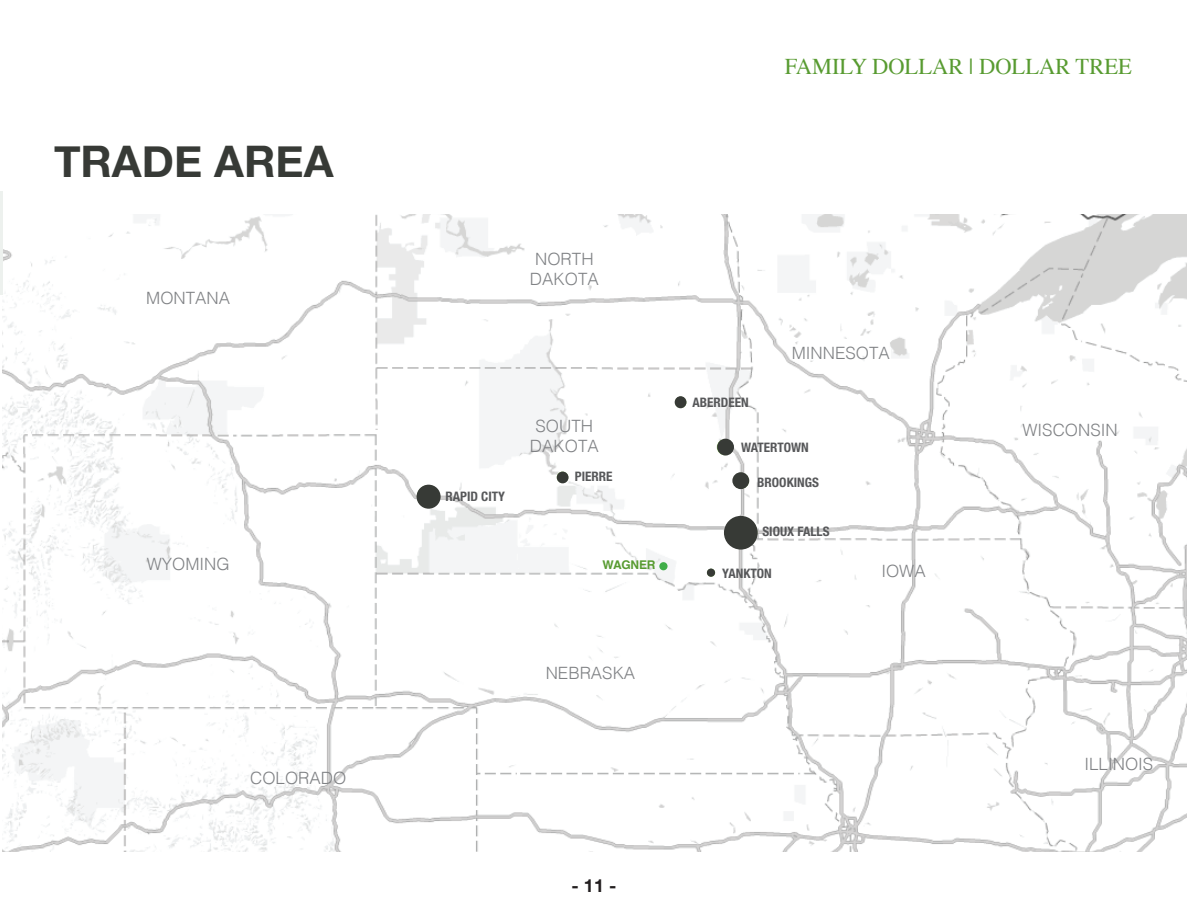
<style>
.page{position:relative;width:1188px;height:918px;background:#fff}
.page>*{position:absolute;margin:0;border:0;box-sizing:border-box;transform-origin:0 0}
.t1{font:700 43.5px "Helvetica Neue";color:#373a36}
.t2{font:22.5px "Times";color:#589b31}
.t3{font:700 18px "Helvetica Neue";color:#231f20}
.t4{font:300 16.95px "Helvetica";color:#808285}
.t5{font:700 condensed 13.05px "Helvetica Neue LT Std";color:#57585a}
.t6{font:700 12px "Helvetica";letter-spacing:-.02em;color:#589b31}
</style>
<div class="page">
<img style="left:2px;top:215px;width:1185px;height:637px">
<div style="left:417px;top:485px;width:23px;height:23px;background:#41463d;border-radius:50%"></div>
<div style="left:733px;top:473px;width:16px;height:16px;background:#65715d;border-radius:50%"></div>
<div style="left:557px;top:472px;width:11px;height:11px;background:#444b40;border-radius:50%"></div>
<div style="left:417px;top:485px;width:24px;height:24px;background:#373a36;border-radius:50%"></div>
<div style="left:557px;top:472px;width:12px;height:11px;background:#373a36;border-radius:50%"></div>
<div style="left:732px;top:472px;width:17px;height:17px;background:#373a36;border-radius:50%"></div>
<div style="left:717px;top:439px;width:17px;height:17px;background:#373a36;border-radius:50%"></div>
<div style="left:675px;top:396px;width:11px;height:12px;background:#373a36;border-radius:50%"></div>
<div style="left:707px;top:569px;width:8px;height:8px;background:#373a36;border-radius:50%"></div>
<div style="left:724px;top:516px;width:34px;height:34px;background:#373a36;border-radius:50%"></div>
<div style="left:659px;top:562px;width:9px;height:8px;background:#40ae49;border-radius:50%"></div>
<hr style="left:0;top:191px;width:2px;height:104px;background:#edf1ee">
<p class="t1" style="left:54px;top:127px;width:281px">TRADE AREA</p>
<p class="t4" style="left:146px;top:283px;width:85px">MONTANA</p>
<p class="t4" style="left:147px;top:549px;width:84px">WYOMING</p>
<p class="t4" style="left:250px;top:764px;width:98px">COLORADO</p>
<h2 class="t2" style="left:785px;top:46px;width:348px">FAMILY DOLLAR | DOLLAR TREE</h2>
<p class="t4" style="left:535px;top:244px;width:60px">NORTH</p>
<p class="t4" style="left:530px;top:265px;width:70px">DAKOTA</p>
<p class="t5" style="left:446px;top:489px;width:61px">RAPID CITY</p>
<p class="t4" style="left:536px;top:411px;width:59px">SOUTH</p>
<p class="t4" style="left:530px;top:432px;width:70px">DAKOTA</p>
<p class="t5" style="left:575px;top:469px;width:39px">PIERRE</p>
<p class="t6" style="left:603px;top:555px;width:54px">WAGNER</p>
<p class="t4" style="left:546px;top:658px;width:91px">NEBRASKA</p>
<p class="t5" style="left:693px;top:395px;width:58px">ABERDEEN</p>
<p class="t4" style="left:792px;top:338px;width:100px">MINNESOTA</p>
<p class="t5" style="left:741px;top:439px;width:69px">WATERTOWN</p>
<p class="t5" style="left:757px;top:474px;width:63px">BROOKINGS</p>
<p class="t5" style="left:762px;top:524px;width:69px">SIOUX FALLS</p>
<p class="t5" style="left:722px;top:565px;width:51px">YANKTON</p>
<p class="t4" style="left:881px;top:557px;width:46px">IOWA</p>
<p class="t3" style="left:572px;top:872px;width:46px">- 11 -</p>
<p class="t4" style="left:1023px;top:416px;width:97px">WISCONSIN</p>
<p class="t4" style="left:1084px;top:750px;width:70px">ILLINOIS</p>
</div>
